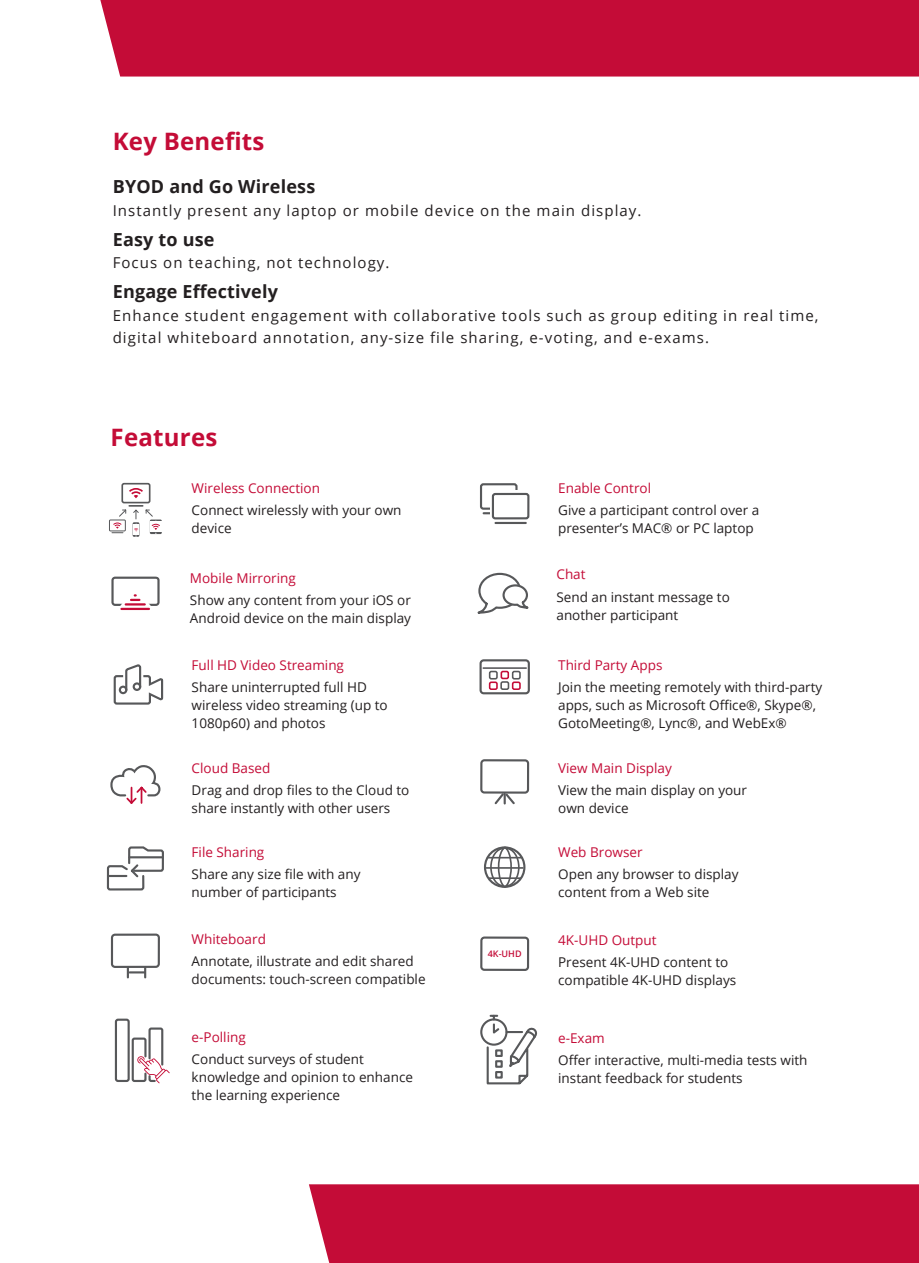
<style>
.page{position:relative;width:919px;height:1263px;background:#fff}
.page>*{position:absolute;margin:0;border:0;box-sizing:border-box;transform-origin:0 0}
.header_1{font:700 24px "Open Sans";letter-spacing:.01em;color:#c40c37}
.header_2{font:700 18px "Open Sans";letter-spacing:.01em;color:#231f20}
.header_2-2{font:15px/22.5px "Open Sans";letter-spacing:.07em;color:#231f20}
.icons_2{font:13.5px/18px "Open Sans";color:#231f20}
.icons_1{font:13.5px "Open Sans";color:#c40c37}
.icons_1-2{font:13.5px/18px "Open Sans";color:#231f20}
.icons_1-3{font:600 9px "Open Sans";color:#c40c37}
</style>
<div class="page">
<div style="left:100px;top:0;width:818px;height:77px;background:#c40c37"></div>
<div style="left:309px;top:1184px;width:609px;height:79px;background:#c40c37"></div>
<div style="left:480px;top:759px;width:49px;height:35px;border:2px solid #57585a;border-radius:3px"></div>
<svg style="left:492px;top:791px;width:24px;height:14px"></svg>
<svg style="left:110px;top:765px;width:51px;height:39px"></svg>
<div style="left:480px;top:936px;width:49px;height:35px;border:2px solid #57585a;border-radius:3px"></div>
<div style="left:111px;top:933px;width:49px;height:35px;border:2px solid #57585a;border-radius:3px"></div>
<svg style="left:127px;top:967px;width:19px;height:10px"></svg>
<svg style="left:488px;top:670px;width:33px;height:20px"></svg>
<hr style="left:482px;top:667px;width:44px;height:2px;background:#57585a">
<div style="left:479px;top:659px;width:51px;height:35px;border:2px solid #57585a;border-radius:3px"></div>
<svg style="left:113px;top:664px;width:51px;height:41px"></svg>
<div style="left:480px;top:483px;width:37px;height:27px;border:2px solid #57585a;border-radius:2px"></div>
<hr style="left:483px;top:512px;width:31px;height:2px;background:#57585a">
<hr style="left:495px;top:522px;width:30px;height:2px;background:#57585a">
<svg style="left:490px;top:490px;width:35px;height:27px"></svg>
<div style="left:493px;top:494px;width:35px;height:24px;background:#fff;border-radius:2px"></div>
<div style="left:492px;top:493px;width:37px;height:26px;border:2px solid #57585a;border-radius:2px"></div>
<div style="left:109px;top:520px;width:17px;height:11px;border:1px solid #57585a"></div>
<div style="left:121px;top:483px;width:29px;height:20px;border:2px solid #57585a;border-radius:2px"></div>
<svg style="left:129px;top:488px;width:14px;height:10px"></svg>
<svg style="left:112px;top:505px;width:48px;height:32px"></svg>
<svg style="left:477px;top:572px;width:52px;height:42px"></svg>
<svg style="left:485px;top:847px;width:39px;height:40px"></svg>
<div style="left:484px;top:846px;width:41px;height:42px;border:2px solid #57585a;border-radius:50%"></div>
<svg style="left:489px;top:846px;width:31px;height:42px"></svg>
<hr style="left:487px;top:857px;width:35px;height:1px;background:#57585a">
<hr style="left:485px;top:867px;width:38px;height:2px;background:#57585a">
<hr style="left:489px;top:877px;width:32px;height:2px;background:#57585a">
<svg style="left:106px;top:846px;width:58px;height:45px"></svg>
<svg style="left:114px;top:1018px;width:56px;height:65px"></svg>
<div style="left:480px;top:1018px;width:27px;height:28px;border:2px solid #57585a;border-radius:50%"></div>
<svg style="left:485px;top:1014px;width:53px;height:71px"></svg>
<hr style="left:121px;top:608px;width:28px;height:2px;background:#c40c37">
<svg style="left:111px;top:577px;width:49px;height:29px"></svg>
<p class="header_1" style="left:113px;top:125px;width:153px">Key Benefits</p>
<p class="header_2" style="left:113px;top:174px;width:204px">BYOD and Go Wireless</p>
<p class="header_2-2" style="left:113px;top:198px;width:530px">Instantly present any laptop or mobile device on the main display.</p>
<p class="header_2" style="left:113px;top:226px;width:103px">Easy to use</p>
<p class="header_2-2" style="left:113px;top:251px;width:278px">Focus on teaching, not technology.</p>
<p class="header_2" style="left:113px;top:279px;width:167px">Engage Effectively</p>
<p class="header_2-2" style="left:113px;top:304px;width:707px">Enhance student engagement with collaborative tools such as group editing in real time, digital whiteboard annotation, any-size file sharing, e-voting, and e-exams.</p>
<p class="header_1" style="left:111px;top:420px;width:108px">Features</p>
<p class="icons_1" style="left:192px;top:479px;width:130px">Wireless Connection</p>
<p class="icons_2" style="left:192px;top:501px;width:211px">Connect wirelessly with your own device</p>
<p class="icons_1" style="left:190px;top:569px;width:107px">Mobile Mirroring</p>
<p class="icons_2" style="left:190px;top:591px;width:223px">Show any content from your iOS or<br>Android device on the main display</p>
<p class="icons_1" style="left:192px;top:655px;width:154px">Full HD Video Streaming</p>
<p class="icons_2" style="left:192px;top:678px;width:198px">Share uninterrupted full HD wireless video streaming (up to<br>1080p60) and photos</p>
<p class="icons_1" style="left:192px;top:759px;width:80px">Cloud Based</p>
<p class="icons_2" style="left:192px;top:781px;width:219px">Drag and drop files to the Cloud to share instantly with other users</p>
<p class="icons_1" style="left:192px;top:842px;width:74px">File Sharing</p>
<p class="icons_2" style="left:192px;top:865px;width:170px">Share any size file with any number of participants</p>
<p class="icons_1" style="left:192px;top:930px;width:76px">Whiteboard</p>
<p class="icons_2" style="left:192px;top:952px;width:235px">Annotate, illustrate and edit shared documents: touch-screen compatible</p>
<p class="icons_1" style="left:192px;top:1027px;width:56px">e-Polling</p>
<p class="icons_2" style="left:192px;top:1050px;width:223px">Conduct surveys of student knowledge and opinion to enhance the learning experience</p>
<p class="icons_1-3" style="left:487px;top:947px;width:35px">4K-UHD</p>
<p class="icons_1" style="left:558px;top:479px;width:94px">Enable Control</p>
<p class="icons_2" style="left:558px;top:501px;width:203px">Give a participant control over a presenter’s MAC® or PC laptop</p>
<p class="icons_1" style="left:556px;top:565px;width:31px">Chat</p>
<p class="icons_2" style="left:556px;top:587px;width:175px">Send an instant message to another participant</p>
<p class="icons_1" style="left:558px;top:655px;width:106px">Third Party Apps</p>
<p class="icons_2" style="left:558px;top:678px;width:265px">Join the meeting remotely with third-party apps, such as Microsoft Office®, Skype®,<br>GotoMeeting®, Lync®, and WebEx®</p>
<p class="icons_1" style="left:558px;top:759px;width:115px">View Main Display</p>
<p class="icons_2" style="left:558px;top:781px;width:190px">View the main display on your own device</p>
<p class="icons_1" style="left:558px;top:842px;width:86px">Web Browser</p>
<p class="icons_2" style="left:558px;top:865px;width:182px">Open any browser to display content from a Web site</p>
<p class="icons_1" style="left:558px;top:931px;width:100px">4K-UHD Output</p>
<p class="icons_1-2" style="left:558px;top:953px;width:179px">Present 4K-UHD content to compatible 4K-UHD displays</p>
<p class="icons_1" style="left:558px;top:1028px;width:48px">e-Exam</p>
<p class="icons_2" style="left:558px;top:1051px;width:251px">Offer interactive, multi-media tests with instant feedback for students</p>
</div>
